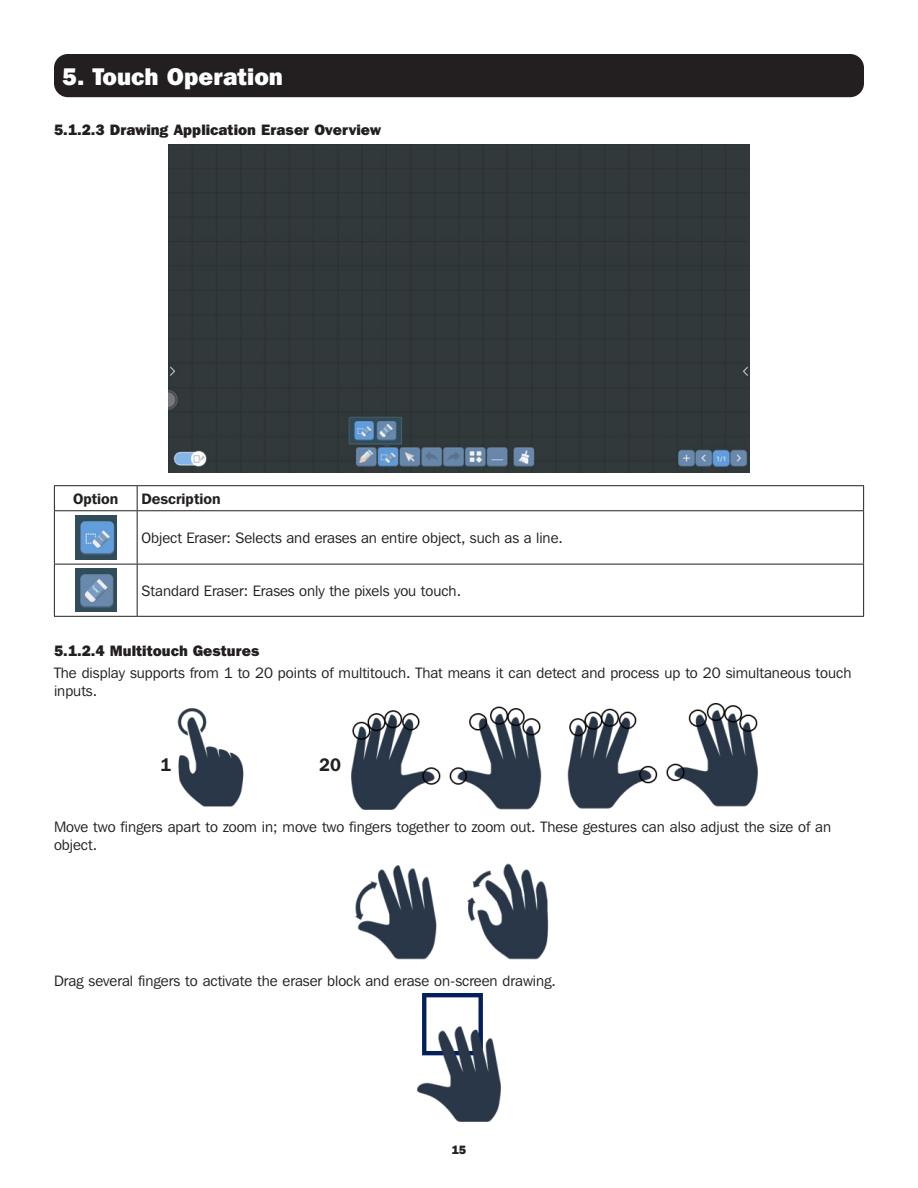
<style>
.page{position:relative;width:918px;height:1188px;background:#fff}
.page>*{position:absolute;margin:0;border:0;box-sizing:border-box;transform-origin:0 0}
.t1{font:800 24px "Franklin Gothic IT Cby BT";color:#fff}
.t2{font:600 18px "Franklin Gothic IT Cby BT";color:#231f20}
.t3{font:15px/18px "Franklin Gothic IT Cby BT";color:#231f20}
.Bullet_Body_Text{font:800 15px "Franklin Gothic IT Cby BT";color:#231f20}
.t4{font:600 15px "Franklin Gothic IT Cby BT";color:#231f20}
.t5{font:800 12px "Franklin Gothic IT Cby BT";color:#231f20}
</style>
<div class="page">
<div style="left:54px;top:54px;width:810px;height:43px;background:#231f20;border-radius:14px"></div>
<div style="left:168px;top:145px;width:582px;height:328px;background:#31393b"></div>
<hr style="left:54px;top:485px;width:83px;height:1px;background:#231f20">
<svg style="left:54px;top:486px;width:1px;height:24px"></svg>
<hr style="left:137px;top:485px;width:727px;height:1px;background:#231f20">
<svg style="left:137px;top:486px;width:1px;height:24px"></svg>
<svg style="left:863px;top:486px;width:1px;height:24px"></svg>
<hr style="left:54px;top:510px;width:83px;height:1px;background:#231f20">
<hr style="left:54px;top:511px;width:1px;height:53px;background:#231f20">
<hr style="left:137px;top:510px;width:727px;height:1px;background:#231f20">
<hr style="left:137px;top:511px;width:1px;height:53px;background:#231f20">
<hr style="left:863px;top:511px;width:1px;height:53px;background:#231f20">
<hr style="left:54px;top:564px;width:83px;height:1px;background:#231f20">
<hr style="left:54px;top:565px;width:1px;height:51px;background:#231f20">
<hr style="left:137px;top:564px;width:727px;height:1px;background:#231f20">
<hr style="left:137px;top:565px;width:1px;height:51px;background:#231f20">
<hr style="left:863px;top:565px;width:1px;height:51px;background:#231f20">
<hr style="left:54px;top:616px;width:83px;height:1px;background:#231f20">
<hr style="left:137px;top:616px;width:727px;height:1px;background:#231f20">
<img style="left:75px;top:515px;width:41px;height:45px">
<img style="left:75px;top:568px;width:41px;height:44px">
<img style="left:177px;top:708px;width:67px;height:99px">
<img style="left:351px;top:703px;width:407px;height:107px">
<img style="left:355px;top:863px;width:194px;height:97px">
<img style="left:417px;top:994px;width:84px;height:128px">
<p class="t1" style="left:62px;top:61px;width:222px">5. Touch Operation</p>
<p class="Bullet_Body_Text" style="left:54px;top:120px;width:328px">5.1.2.3 Drawing Application Eraser Overview</p>
<p class="t4" style="left:73px;top:490px;width:47px">Option</p>
<p class="t4" style="left:141px;top:490px;width:81px">Description</p>
<p class="t3" style="left:141px;top:529px;width:423px">Object Eraser: Selects and erases an entire object, such as a line.</p>
<p class="t3" style="left:141px;top:581px;width:321px">Standard Eraser: Erases only the pixels you touch.</p>
<p class="Bullet_Body_Text" style="left:54px;top:641px;width:207px">5.1.2.4 Multitouch Gestures</p>
<p class="t3" style="left:54px;top:664px;width:799px">The display supports from 1 to 20 points of multitouch. That means it can detect and process up to 20 simultaneous touch inputs.</p>
<p class="t2" style="left:160px;top:753px;width:12px">1</p>
<p class="t2" style="left:319px;top:753px;width:23px">20</p>
<p class="t3" style="left:54px;top:818px;width:779px">Move two fingers apart to zoom in; move two fingers together to zoom out. These gestures can also adjust the size of an object.</p>
<p class="t3" style="left:54px;top:972px;width:504px">Drag several fingers to activate the eraser block and erase on-screen drawing.</p>
<p class="t5" style="left:452px;top:1142px;width:16px">15</p>
</div>
